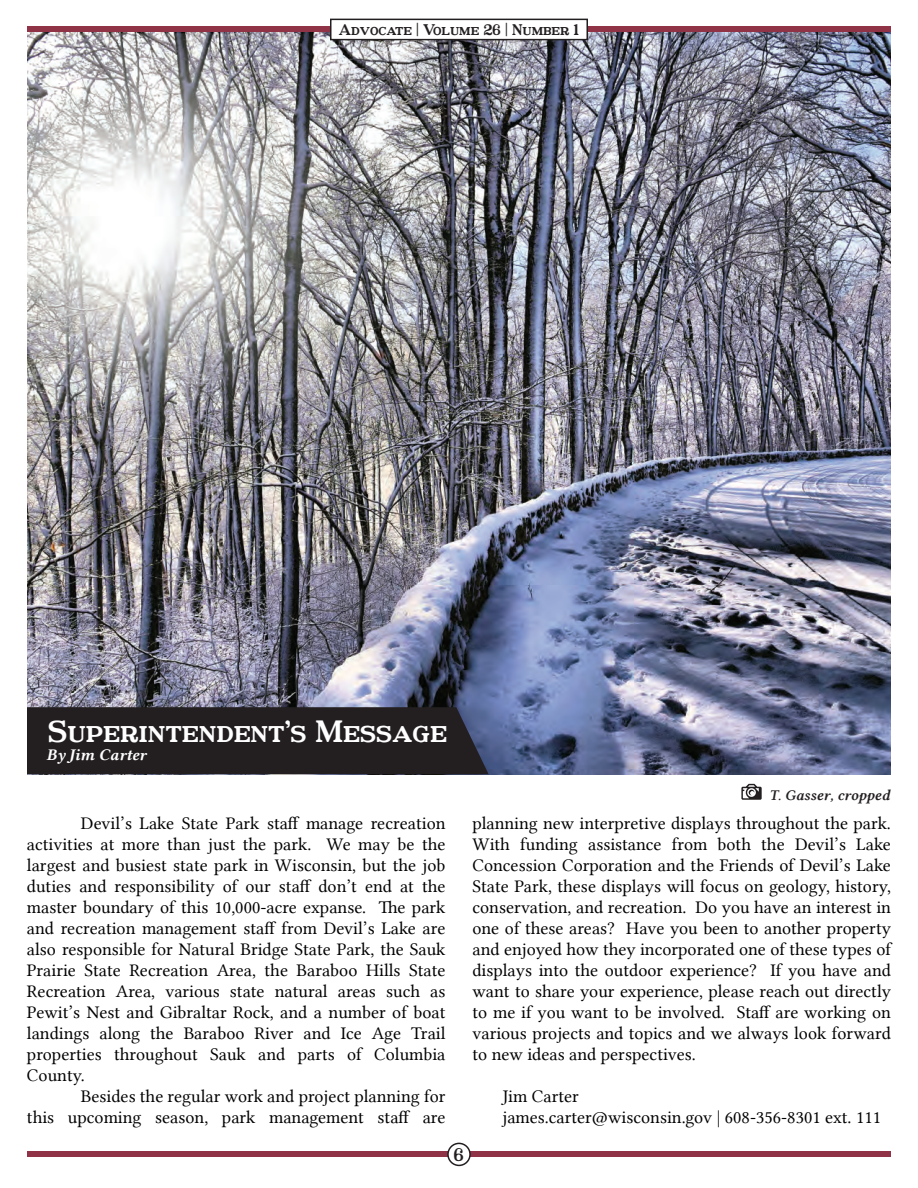
<style>
.page{position:relative;width:918px;height:1188px;background:#fff}
.page>*{position:absolute;margin:0;border:0;box-sizing:border-box;transform-origin:0 0}
.t1{font:30px "Postamt";color:#fff}
.t2{font:18px/21px "Lin Libertine";color:#000;text-align:justify}
.t3{font:18px "Postamt";color:#231f20}
.t4{font:16.5px "Lin Libertine BI";color:#fff}
.t5{font:15px "Postamt";color:#231f20}
.t6{font:15px "Lin Libertine ZI";color:#231f20}
</style>
<div class="page">
<svg style="left:741px;top:784px;width:21px;height:16px"></svg>
<img style="left:27px;top:32px;width:864px;height:742px">
<div style="left:27px;top:707px;width:462px;height:67px;background:#231f20"></div>
<div style="left:27px;top:27px;width:864px;height:5px;background:#903346"></div>
<div style="left:330px;top:19px;width:258px;height:21px;background:#fff;border:2px solid #231f20"></div>
<div style="left:27px;top:1152px;width:864px;height:5px;background:#903346"></div>
<div style="left:448px;top:1143px;width:22px;height:22px;background:#fff;border-radius:50%"></div>
<div style="left:447px;top:1143px;width:24px;height:23px;border:2px solid #231f20;border-radius:50%"></div>
<p class="t5" style="left:339px;top:20px;width:242px">Advocate | Volume 26 | Number 1</p>
<h1 class="t1" style="left:48px;top:712px;width:400px">Superintendent’s Message</h1>
<p class="t4" style="left:46px;top:743px;width:101px">By Jim Carter</p>
<p class="t2" style="left:27px;top:812px;width:420px;text-indent:54px">Devil’s Lake State Park staff manage recreation activities at more than just the park. We may be the largest and busiest state park in Wisconsin, but the job duties and responsibility of our staff don’t end at the master boundary of this 10,000-acre expanse. The park and recreation management staff from Devil’s Lake are also responsible for Natural Bridge State Park, the Sauk Prairie State Recreation Area, the Baraboo Hills State Recreation Area, various state natural areas such as Pewit’s Nest and Gibraltar Rock, and a number of boat landings along the Baraboo River and Ice Age Trail properties throughout Sauk and parts of Columbia County.</p>
<p class="t2" style="left:27px;top:1085px;width:420px;text-align:right">Besides the regular work and project planning for<br>this upcoming season, park management staff are</p>
<p class="t3" style="left:454px;top:1143px;width:12px">6</p>
<p class="t6" style="left:769px;top:786px;width:122px">T. Gasser, cropped</p>
<p class="t2" style="left:472px;top:812px;width:420px">planning new interpretive displays throughout the park.<br>With funding assistance from both the Devil’s Lake Concession Corporation and the Friends of Devil’s Lake State Park, these displays will focus on geology, history, conservation, and recreation. Do you have an interest in one of these areas? Have you been to another property and enjoyed how they incorporated one of these types of displays into the outdoor experience? If you have and want to share your experience, please reach out directly to me if you want to be involved. Staff are working on various projects and topics and we always look forward to new ideas and perspectives.</p>
<p class="t2" style="left:503px;top:1085px;width:380px">Jim Carter<br>james.carter@wisconsin.gov | 608-356-8301 ext. 111</p>
</div>
